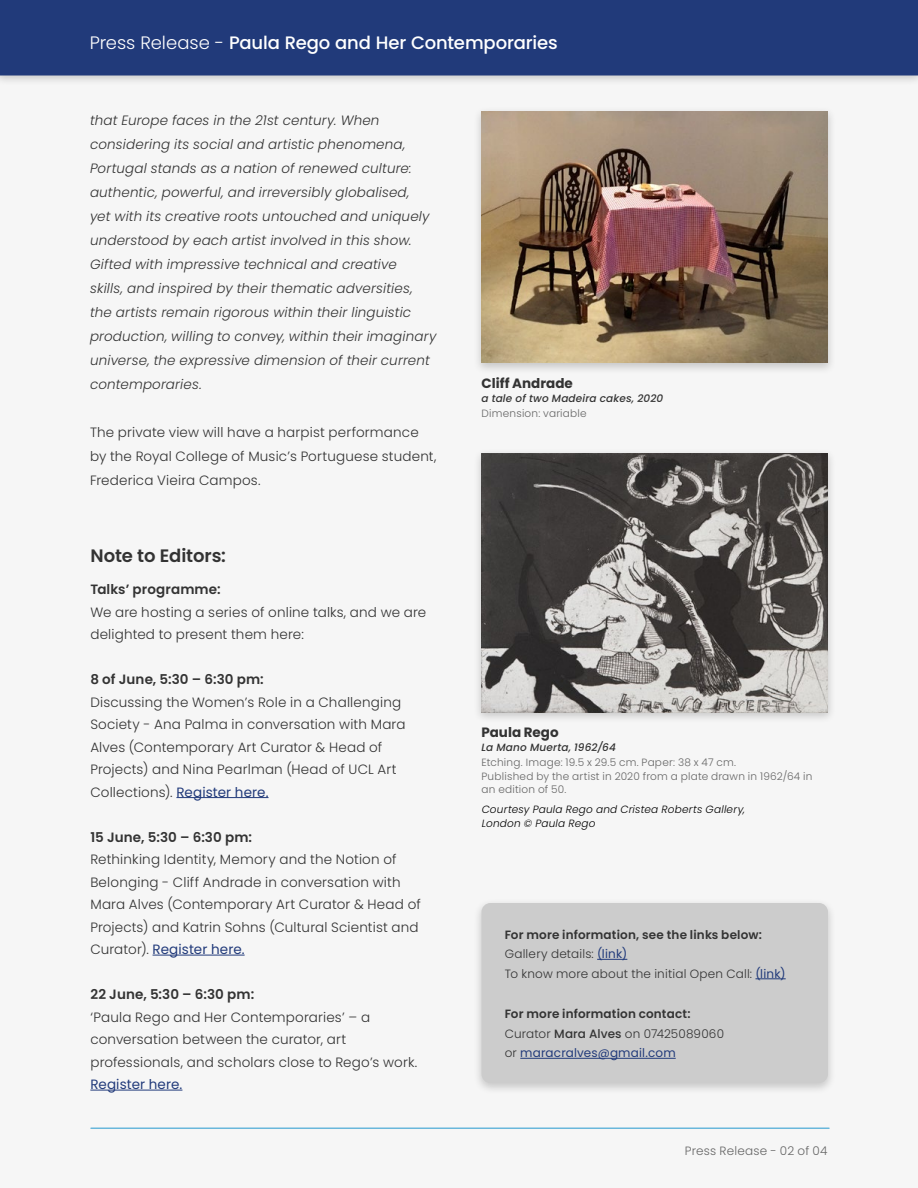
<style>
.page{position:relative;width:918px;height:1188px;background:#f6f6f6}
.page>*{position:absolute;margin:0;border:0;box-sizing:border-box;transform-origin:0 0}
.t1{font:500 18px "Poppins";letter-spacing:-.005em;color:#fff}
.t2{font:600 18px "Poppins";letter-spacing:-.005em;color:#333}
.t3{font:300 13.5px/22.5px "Poppins";letter-spacing:.01em;color:#333}
.t4{font:italic 300 13.5px/24px "Poppins";letter-spacing:.01em;color:#333}
.t5{font:600 13.5px "Poppins";letter-spacing:.01em;color:#333}
.t6{font:700 13.5px "Poppins";color:#333}
.t7{font:13.5px "Poppins";letter-spacing:.01em;color:#213a7a}
.t8{font:300 12px/19.5px "Poppins";letter-spacing:.015em;color:#333}
.t9{font:600 12px/19.5px "Poppins";letter-spacing:.015em;color:#333}
.t10{font:300 12px "Poppins";letter-spacing:.015em;color:#666}
.t11{font:300 10.5px/13.5px "Poppins";letter-spacing:.02em;color:#666}
.t12{font:italic 300 10.5px/13.5px "Poppins";letter-spacing:.02em;color:#000}
.t13{font:italic 500 10.5px "Poppins";letter-spacing:.015em;color:#333}
.s1{font-weight:300}
.s2{font-weight:400;color:#213a7a}
.s3{font-weight:600}
.s4{font-weight:500}
</style>
<div class="page">
<hr style="left:91px;top:1128px;width:738px;height:1px;background:#69b7db">
<div style="left:0;top:0;width:918px;height:86px;background:#000;opacity:.2"></div>
<div style="left:0;top:0;width:918px;height:75px;background:#213a7a"></div>
<div style="left:473px;top:105px;width:364px;height:270px;background:#000;opacity:.2"></div>
<img style="left:482px;top:111px;width:346px;height:252px">
<div style="left:473px;top:447px;width:364px;height:277px;background:#000;opacity:.2"></div>
<img style="left:482px;top:453px;width:346px;height:259px">
<hr style="left:176px;top:797px;width:93px;height:1px;background:#213a7a">
<hr style="left:153px;top:955px;width:92px;height:1px;background:#213a7a">
<hr style="left:90px;top:1090px;width:92px;height:1px;background:#213a7a">
<div style="left:473px;top:897px;width:364px;height:198px;background:#000;opacity:.2"></div>
<div style="left:482px;top:903px;width:346px;height:180px;background:#ccc;border-radius:9px"></div>
<hr style="left:597px;top:959px;width:30px;height:1px;background:#213a7a">
<hr style="left:755px;top:979px;width:31px;height:1px;background:#213a7a">
<hr style="left:520px;top:1058px;width:156px;height:1px;background:#213a7a">
<h1 class="t1" style="left:90px;top:32px;width:469px"><span class="s1">Press Release -</span> Paula Rego and Her Contemporaries</h1>
<p class="t4" style="left:90px;top:109px;width:348px">that Europe faces in the 21st century. When considering its social and artistic phenomena, Portugal stands as a nation of renewed culture: authentic, powerful, and irreversibly globalised,<br>yet with its creative roots untouched and uniquely understood by each artist involved in this show.<br>Gifted with impressive technical and creative<br>skills, and inspired by their thematic adversities, the artists remain rigorous within their linguistic production, willing to convey, within their imaginary universe, the expressive dimension of their current contemporaries.</p>
<p class="t3" style="left:90px;top:421px;width:348px;line-height:24px">The private view will have a harpist performance by the Royal College of Music’s Portuguese student,<br>Frederica Vieira Campos.</p>
<h1 class="t2" style="left:90px;top:545px;width:137px">Note to Editors:</h1>
<p class="t5" style="left:90px;top:582px;width:132px">Talks’ programme:</p>
<p class="t3" style="left:90px;top:601px;width:338px">We are hosting a series of online talks, and we are delighted to present them here:</p>
<p class="t5" style="left:90px;top:672px;width:175px">8 of June, 5:30 – 6:30 pm:</p>
<p class="t3" style="left:90px;top:691px;width:317px">Discussing the Women’s Role in a Challenging Society - Ana Palma in conversation with Mara Alves (Contemporary Art Curator &amp; Head of Projects) and Nina Pearlman (Head of UCL Art Collections). <span class="s2">Register here.</span></p>
<p class="t5" style="left:90px;top:829px;width:163px">15 June, 5:30 – 6:30 pm:</p>
<p class="t3" style="left:90px;top:848px;width:332px">Rethinking Identity, Memory and the Notion of Belonging - Cliff Andrade in conversation with Mara Alves (Contemporary Art Curator &amp; Head of Projects) and Katrin Sohns (Cultural Scientist and Curator). <span class="s2">Register here.</span></p>
<p class="t5" style="left:90px;top:987px;width:165px">22 June, 5:30 – 6:30 pm:</p>
<p class="t3" style="left:90px;top:1006px;width:329px">‘Paula Rego and Her Contemporaries’ – a conversation between the curator, art professionals, and scholars close to Rego’s work.</p>
<p class="t7" style="left:90px;top:1077px;width:94px">Register here.</p>
<p class="t6" style="left:482px;top:375px;width:93px">Cliff Andrade</p>
<p class="t13" style="left:482px;top:392px;width:183px">a tale of two Madeira cakes, 2020</p>
<p class="t11" style="left:482px;top:407px;width:107px">Dimension: variable</p>
<p class="t6" style="left:482px;top:725px;width:79px">Paula Rego</p>
<p class="t13" style="left:482px;top:741px;width:136px">La Mano Muerta, 1962/64</p>
<p class="t11" style="left:482px;top:756px;width:333px">Etching. Image: 19.5 x 29.5 cm. Paper: 38 x 47 cm.<br>Published by the artist in 2020 from a plate drawn in 1962/64 in an edition of 50.</p>
<p class="t12" style="left:482px;top:803px;width:265px">Courtesy Paula Rego and Cristea Roberts Gallery,<br>London ©️ Paula Rego</p>
<p class="t8" style="left:505px;top:925px;width:282px"><span class="s3">For more information, see the links below:<br></span>Gallery details: <span class="s2">(link)<br></span>To know more about the initial Open Call: <span class="s2">(link)</span></p>
<p class="t9" style="left:505px;top:1005px;width:221px">For more information contact:<br><span class="s1">Curator</span> <span class="s4">Mara Alves</span> <span class="s1">on 07425089060 or</span> <span class="s2">maracralves@gmail.com</span></p>
<p class="t10" style="left:685px;top:1144px;width:144px">Press Release - 02 of 04</p>
</div>
